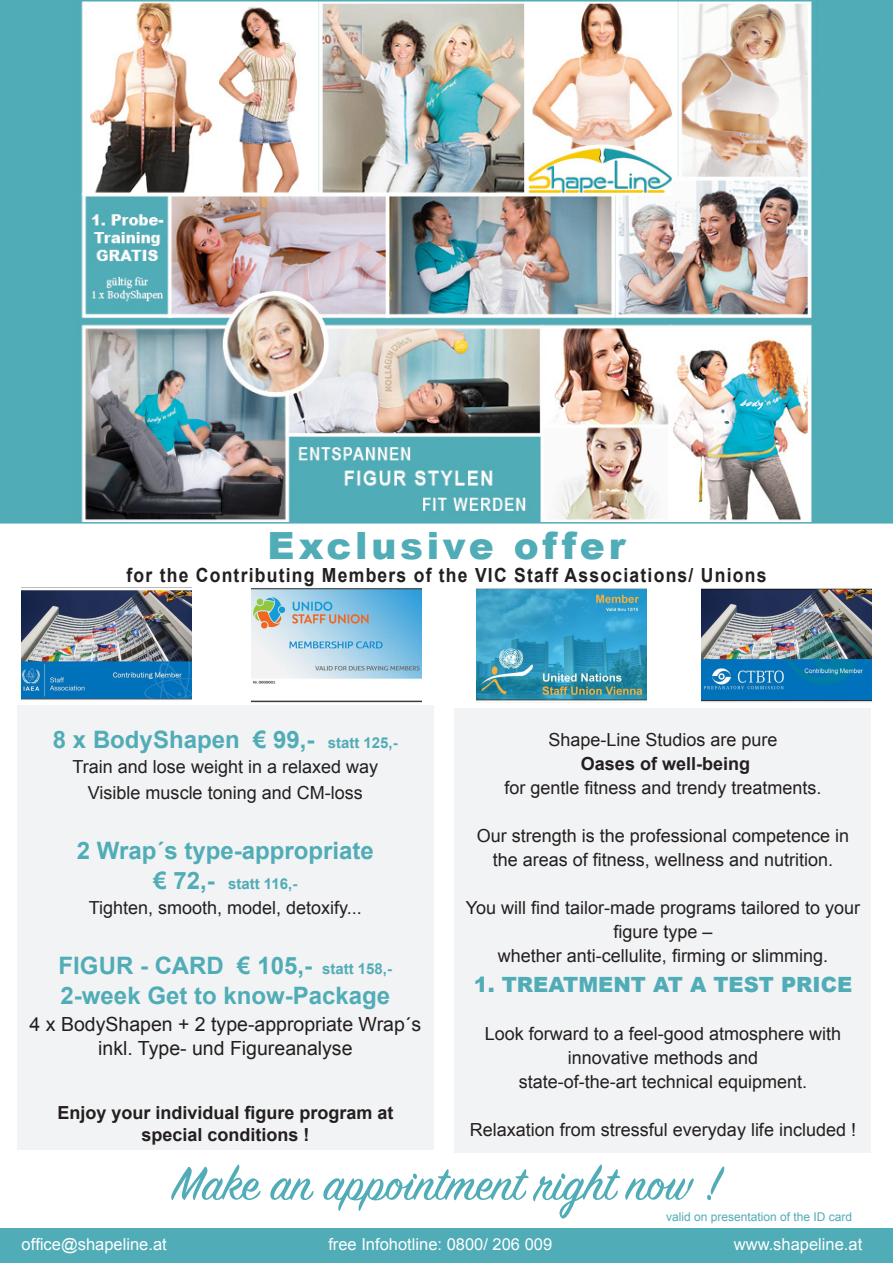
<style>
.page{position:relative;width:893px;height:1263px;background:#fff}
.page>*{position:absolute;margin:0;border:0;box-sizing:border-box;transform-origin:0 0}
.t1{font:52.5px "Sign Painter House Script";color:#50acb6}
.t2{font:900 37.5px "Arial";letter-spacing:.1em;color:#50acb6}
.t3{font:700 24px/30px "Arial";color:#50acb6}
.t4{font:900 21px "Arial";color:#50acb6}
.t5{font:19.5px/23.4px "Arial";color:#231f20;text-align:center}
.t6{font:700 19.5px "Arial";letter-spacing:.07em;color:#231f20;scale:.9 1}
.t7{font:18px/24px "Arial";color:#231f20;text-align:center}
.t8{font:700 18px "Arial";color:#231f20}
.t9{font:16.5px "Arial";color:#fff}
.t10{font:700 15px "Arial";color:#50acb6}
.t11{font:12px "Arial";color:#50acb6}
.s1{font-size:15px}
.s2{font-size:24px}
.s3{font-weight:700}
</style>
<div class="page">
<div style="left:0;top:1229px;width:893px;height:34px;background:#50acb6"></div>
<div style="left:17px;top:706px;width:417px;height:444px;background:#f2f3f4"></div>
<div style="left:455px;top:708px;width:416px;height:444px;background:#f2f3f4"></div>
<div style="left:0;top:0;width:893px;height:522px;background:#50acb6"></div>
<img style="left:81px;top:2px;width:731px;height:520px">
<hr style="left:0;top:522px;width:893px;height:2px;background:#50acb6">
<img style="left:22px;top:587px;width:170px;height:113px">
<img style="left:251px;top:588px;width:170px;height:114px">
<img style="left:476px;top:588px;width:170px;height:114px">
<img style="left:701px;top:587px;width:170px;height:115px">
<p class="t2" style="left:267px;top:524px;width:360px">Exclusive offer</p>
<p class="t6" style="left:127px;top:562px;width:712px">for the Contributing Members of the VIC Staff Associations/ Unions</p>
<p class="t3" style="left:53px;top:725px;width:346px">8 x BodyShapen € 99,- <span class="s1">statt 125,-</span></p>
<p class="t7" style="left:73px;top:755px;width:307px">Train and lose weight in a relaxed way</p>
<p class="t7" style="left:88px;top:780px;width:276px">Visible muscle toning and CM-loss</p>
<p class="t3" style="left:77px;top:836px;width:298px">2 Wrap´s type-appropriate</p>
<p class="t10" style="left:153px;top:873px;width:145px"><span class="s2">€ 72,-</span> statt 116,-</p>
<p class="t7" style="left:89px;top:896px;width:275px">Tighten, smooth, model, detoxify...</p>
<p class="t3" style="left:59px;top:951px;width:335px">FIGUR - CARD € 105,- <span class="s1">statt 158,-<br></span>2-week Get to know-Package</p>
<p class="t5" style="left:30px;top:1013px;width:393px">4 x BodyShapen + 2 type-appropriate Wrap´s inkl. Type- und Figureanalyse</p>
<p class="t8" style="left:57px;top:1101px;width:338px">Enjoy your individual figure program at</p>
<p class="t8" style="left:141px;top:1123px;width:170px">special conditions !</p>
<p class="t7" style="left:548px;top:728px;width:231px">Shape-Line Studios are pure<br><span class="s3">Oases of well-being</span></p>
<p class="t7" style="left:504px;top:776px;width:319px">for gentle fitness and trendy treatments.</p>
<p class="t7" style="left:477px;top:824px;width:374px">Our strength is the professional competence in the areas of fitness, wellness and nutrition.</p>
<p class="t7" style="left:466px;top:896px;width:396px">You will find tailor-made programs tailored to your figure type –<br>whether anti-cellulite, firming or slimming.</p>
<p class="t4" style="left:474px;top:973px;width:380px">1. TREATMENT AT A TEST PRICE</p>
<p class="t7" style="left:485px;top:1022px;width:358px">Look forward to a feel-good atmosphere with innovative methods and</p>
<p class="t7" style="left:519px;top:1070px;width:290px">state-of-the-art technical equipment.</p>
<p class="t7" style="left:470px;top:1118px;width:388px">Relaxation from stressful everyday life included !</p>
<p class="t1" style="left:172px;top:1151px;width:550px">Make an appointment right now !</p>
<p class="t11" style="left:666px;top:1209px;width:188px">valid on presentation of the ID card</p>
<p class="t9" style="left:22px;top:1234px;width:147px">office@shapeline.at</p>
<p class="t9" style="left:328px;top:1234px;width:225px">free Infohotline: 0800/ 206 009</p>
<p class="t9" style="left:734px;top:1234px;width:130px">www.shapeline.at</p>
</div>
